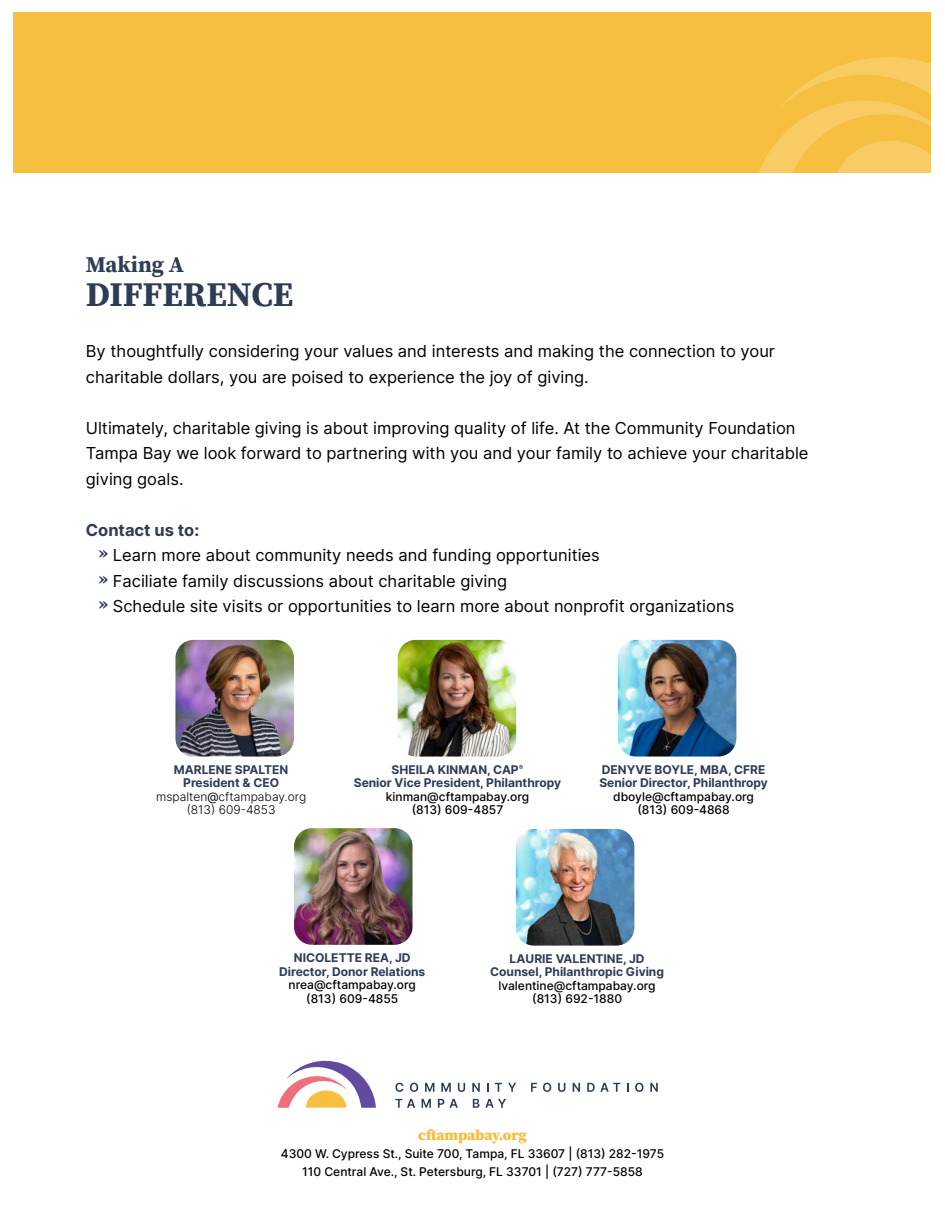
<style>
.page{position:relative;width:945px;height:1215px;background:#fff}
.page>*{position:absolute;margin:0;border:0;box-sizing:border-box;transform-origin:0 0}
.t1{font:700 34.5px "Source Serif Pro";color:#2f3c56}
.t2{font:700 22.5px "Source Serif Pro";color:#2f3c56}
.t3{font:16.5px/25.5px "Inter";color:#000}
.t4{font:700 16.5px "Inter";color:#2f3c56}
.t5{font:900 16.5px "Source Serif Pro";color:#2f3c56}
.t6{font:900 15px "Source Serif Pro";letter-spacing:-.01em;color:#f5be40}
.t7{font:500 12px/13.5px "Inter";color:#000;text-align:center}
.t8{font:700 12px/13.5px "Inter";color:#2f3c56;text-align:center}
.t9{font:300 12px "Inter";color:#000}
.s1{font-weight:400}
</style>
<div class="page">
<img style="left:175px;top:640px;width:119px;height:117px">
<div style="left:14px;top:12px;width:918px;height:160px;background:#f7bf3f"></div>
<svg style="left:759px;top:44px;width:173px;height:128px"></svg>
<img style="left:398px;top:640px;width:118px;height:117px">
<img style="left:618px;top:640px;width:118px;height:117px">
<img style="left:294px;top:828px;width:119px;height:117px">
<img style="left:516px;top:829px;width:118px;height:117px">
<svg style="left:277px;top:1060px;width:99px;height:48px"></svg>
<svg style="left:395px;top:1083px;width:8px;height:9px"></svg>
<svg style="left:410px;top:1083px;width:8px;height:9px"></svg>
<svg style="left:425px;top:1083px;width:9px;height:9px"></svg>
<svg style="left:441px;top:1083px;width:10px;height:9px"></svg>
<svg style="left:458px;top:1083px;width:7px;height:9px"></svg>
<svg style="left:472px;top:1083px;width:8px;height:9px"></svg>
<svg style="left:495px;top:1083px;width:7px;height:9px"></svg>
<svg style="left:508px;top:1083px;width:8px;height:9px"></svg>
<svg style="left:531px;top:1083px;width:6px;height:9px"></svg>
<svg style="left:543px;top:1083px;width:8px;height:9px"></svg>
<svg style="left:558px;top:1083px;width:7px;height:9px"></svg>
<svg style="left:573px;top:1083px;width:7px;height:9px"></svg>
<svg style="left:587px;top:1083px;width:33px;height:9px"></svg>
<svg style="left:635px;top:1083px;width:8px;height:9px"></svg>
<svg style="left:650px;top:1083px;width:8px;height:9px"></svg>
<svg style="left:395px;top:1099px;width:20px;height:9px"></svg>
<svg style="left:422px;top:1099px;width:9px;height:9px"></svg>
<svg style="left:438px;top:1099px;width:6px;height:9px"></svg>
<svg style="left:450px;top:1099px;width:8px;height:9px"></svg>
<svg style="left:473px;top:1099px;width:6px;height:9px"></svg>
<svg style="left:485px;top:1099px;width:21px;height:9px"></svg>
<p class="t2" style="left:86px;top:249px;width:100px">Making A</p>
<p class="t1" style="left:86px;top:271px;width:209px">DIFFERENCE</p>
<p class="t3" style="left:86px;top:338px;width:691px">By thoughtfully considering your values and interests and making the connection to your charitable dollars, you are poised to experience the joy of giving.</p>
<p class="t3" style="left:86px;top:415px;width:724px">Ultimately, charitable giving is about improving quality of life. At the Community Foundation<br>Tampa Bay we look forward to partnering with you and your family to achieve your charitable giving goals.</p>
<p class="t4" style="left:86px;top:518px;width:115px">Contact us to:</p>
<p class="t3" style="left:113px;top:542px;width:489px">Learn more about community needs and funding opportunities</p>
<p class="t3" style="left:113px;top:568px;width:396px">Faciliate family discussions about charitable giving</p>
<p class="t3" style="left:113px;top:593px;width:623px">Schedule site visits or opportunities to learn more about nonprofit organizations</p>
<p class="t5" style="left:98px;top:541px;width:11px">»</p>
<p class="t5" style="left:98px;top:567px;width:11px">»</p>
<p class="t5" style="left:98px;top:592px;width:11px">»</p>
<p class="t8" style="left:174px;top:762px;width:116px">MARLENE SPALTEN<br>President &amp; CEO</p>
<p class="t9" style="left:156px;top:788px;width:152px">mspalten<span class="s1">@</span>cftampabay.org</p>
<p class="t9" style="left:187px;top:801px;width:90px">(813) 609-4853</p>
<p class="t8" style="left:354px;top:762px;width:209px">SHEILA KINMAN, CAP<sup>®<br></sup>Senior Vice President, Philanthropy</p>
<p class="t7" style="left:386px;top:789px;width:145px">kinman@cftampabay.org (813) 609-4857</p>
<p class="t8" style="left:599px;top:762px;width:170px;text-align:left">DENYVE BOYLE, MBA, CFRE<br>Senior Director, Philanthropy</p>
<p class="t7" style="left:613px;top:789px;width:142px">dboyle@cftampabay.org (813) 609-4868</p>
<p class="t8" style="left:279px;top:951px;width:148px">NICOLETTE REA, JD<br>Director, Donor Relations</p>
<p class="t7" style="left:289px;top:978px;width:129px">nrea@cftampabay.org (813) 609-4855</p>
<p class="t8" style="left:490px;top:951px;width:175px">LAURIE VALENTINE, JD<br>Counsel, Philanthropic Giving</p>
<p class="t7" style="left:499px;top:978px;width:159px">lvalentine@cftampabay.org (813) 692-1880</p>
<p class="t6" style="left:418px;top:1124px;width:110px">cftampabay.org</p>
<p class="t7" style="left:281px;top:1147px;width:385px">4300 W. Cypress St., Suite 700, Tampa, FL 33607 | (813) 282-1975</p>
<p class="t7" style="left:302px;top:1165px;width:342px">110 Central Ave., St. Petersburg, FL 33701 | (727) 777-5858</p>
</div>
